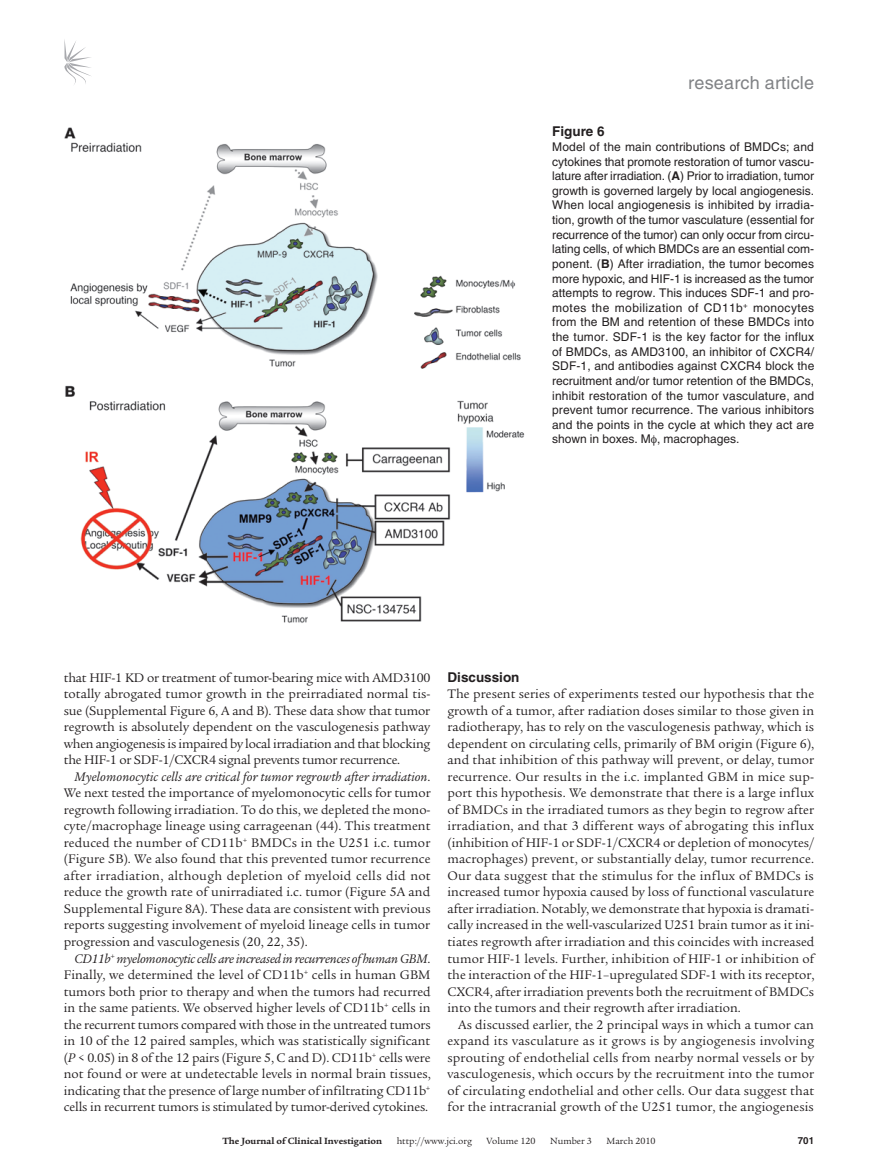
<style>
.page{position:relative;width:878px;height:1174px;background:#fff}
.page>*{position:absolute;margin:0;border:0;box-sizing:border-box;transform-origin:0 0}
.t1{font:18px "Helvetica LT Std";letter-spacing:.01em;color:#808285}
.t2{font:13.5px/16.5px "Legacy Serif Std";color:#231f20;text-align:justify}
.t3{font:700 13.5px "Helvetica LT Std";color:#231f20}
.t4{font:12px/14.7px "Helvetica LT Std";letter-spacing:.01em;color:#231f20;text-align:justify}
.t5{font:9.75px "Legacy Serif Std";color:#231f20}
.t6{font:700 9.75px "Legacy Serif Std";color:#231f20}
.t7{font:700 9.75px "Helvetica LT Std";color:#231f20}
.s1{font-weight:700}
.s2{font-style:italic}
</style>
<div class="page">
<svg style="left:64px;top:39px;width:27px;height:46px"></svg>
<img style="left:64px;top:127px;width:461px;height:496px">
<h1 class="t1" style="left:688px;top:72px;width:127px">research article</h1>
<p class="t3" style="left:552px;top:123px;width:54px">Figure 6</p>
<p class="t4" style="left:552px;top:139px;width:264px">Model of the main contributions of BMDCs; and cytokines that promote restoration of tumor vascu&shy;lature after irradiation. (<span class="s1">A</span>) Prior to irradiation, tumor growth is governed largely by local angiogenesis.<br>When local angiogenesis is inhibited by irradia&shy;tion, growth of the tumor vasculature (essential for recurrence of the tumor) can only occur from circu&shy;lating cells, of which BMDCs are an essential com&shy;ponent. (<span class="s1">B</span>) After irradiation, the tumor becomes more hypoxic, and HIF-1 is increased as the tumor attempts to regrow. This induces SDF-1 and pro&shy;motes the mobilization of CD11b<sup>+</sup> monocytes from the BM and retention of these BMDCs into the tumor. SDF-1 is the key factor for the influx of BMDCs, as AMD3100, an inhibitor of CXCR4/ SDF-1, and antibodies against CXCR4 block the recruitment and/or tumor retention of the BMDCs, inhibit restoration of the tumor vasculature, and prevent tumor recurrence. The various inhibitors and the points in the cycle at which they act are shown in boxes. M , macrophages.</p>
<p class="t2" style="left:64px;top:669px;width:368px">that HIF-1 KD or treatment of tumor-bearing mice with AMD3100 totally abrogated tumor growth in the preirradiated normal tis&shy;sue (Supplemental Figure 6, A and B). These data show that tumor regrowth is absolutely dependent on the vasculogenesis pathway when angiogenesis is impaired by local irradiation and that blocking the HIF-1 or SDF-1/CXCR4 signal prevents tumor recurrence.</p>
<p class="t2" style="left:64px;top:768px;width:368px;text-indent:11px"><span class="s2">Myelomonocytic cells are critical for tumor regrowth after irradiation</span>.<br>We next tested the importance of myelomonocytic cells for tumor regrowth following irradiation. To do this, we depleted the mono&shy;cyte/macrophage lineage using carrageenan (44). This treatment reduced the number of CD11b<sup>+</sup> BMDCs in the U251 i.c. tumor (Figure 5B). We also found that this prevented tumor recurrence after irradiation, although depletion of myeloid cells did not reduce the growth rate of unirradiated i.c. tumor (Figure 5A and Supplemental Figure 8A). These data are consistent with previous reports suggesting involvement of myeloid lineage cells in tumor progression and vasculogenesis (20, 22, 35).</p>
<p class="t2" style="left:64px;top:950px;width:368px;text-indent:11px"><span class="s2">CD11b</span><sup>+</sup> <span class="s2">myelomonocytic cells are increased in recurrences of human GBM</span>.<br>Finally, we determined the level of CD11b<sup>+</sup> cells in human GBM tumors both prior to therapy and when the tumors had recurred in the same patients. We observed higher levels of CD11b<sup>+</sup> cells in the recurrent tumors compared with those in the untreated tumors in 10 of the 12 paired samples, which was statistically significant (<span class="s2">P</span> &lt; 0.05) in 8 of the 12 pairs (Figure 5, C and D). CD11b<sup>+</sup> cells were not found or were at undetectable levels in normal brain tissues, indicating that the presence of large number of infiltrating CD11b<sup>+ </sup>cells in recurrent tumors is stimulated by tumor-derived cytokines.</p>
<p class="t3" style="left:447px;top:669px;width:74px">Discussion</p>
<p class="t2" style="left:447px;top:686px;width:368px">The present series of experiments tested our hypothesis that the growth of a tumor, after radiation doses similar to those given in radiotherapy, has to rely on the vasculogenesis pathway, which is dependent on circulating cells, primarily of BM origin (Figure 6), and that inhibition of this pathway will prevent, or delay, tumor recurrence. Our results in the i.c. implanted GBM in mice sup&shy;port this hypothesis. We demonstrate that there is a large influx of BMDCs in the irradiated tumors as they begin to regrow after irradiation, and that 3 different ways of abrogating this influx (inhibition of HIF-1 or SDF-1/CXCR4 or depletion of monocytes/ macrophages) prevent, or substantially delay, tumor recurrence.<br>Our data suggest that the stimulus for the influx of BMDCs is increased tumor hypoxia caused by loss of functional vasculature after irradiation. Notably, we demonstrate that hypoxia is dramati&shy;cally increased in the well-vascularized U251 brain tumor as it ini&shy;tiates regrowth after irradiation and this coincides with increased tumor HIF-1 levels. Further, inhibition of HIF-1 or inhibition of the interaction of the HIF-1–upregulated SDF-1 with its receptor, CXCR4, after irradiation prevents both the recruitment of BMDCs into the tumors and their regrowth after irradiation.</p>
<p class="t2" style="left:447px;top:1016px;width:368px;text-indent:11px">As discussed earlier, the 2 principal ways in which a tumor can expand its vasculature as it grows is by angiogenesis involving sprouting of endothelial cells from nearby normal vessels or by vasculogenesis, which occurs by the recruitment into the tumor of circulating endothelial and other cells. Our data suggest that for the intracranial growth of the U251 tumor, the angiogenesis</p>
<p class="t6" style="left:222px;top:1135px;width:161px">The Journal of Clinical Investigation</p>
<p class="t5" style="left:396px;top:1135px;width:77px">http://www.jci.org</p>
<p class="t5" style="left:486px;top:1135px;width:50px">Volume 120</p>
<p class="t5" style="left:550px;top:1135px;width:43px">Number 3</p>
<p class="t5" style="left:606px;top:1135px;width:51px">March 2010</p>
<p class="t7" style="left:797px;top:1134px;width:18px">701</p>
</div>
